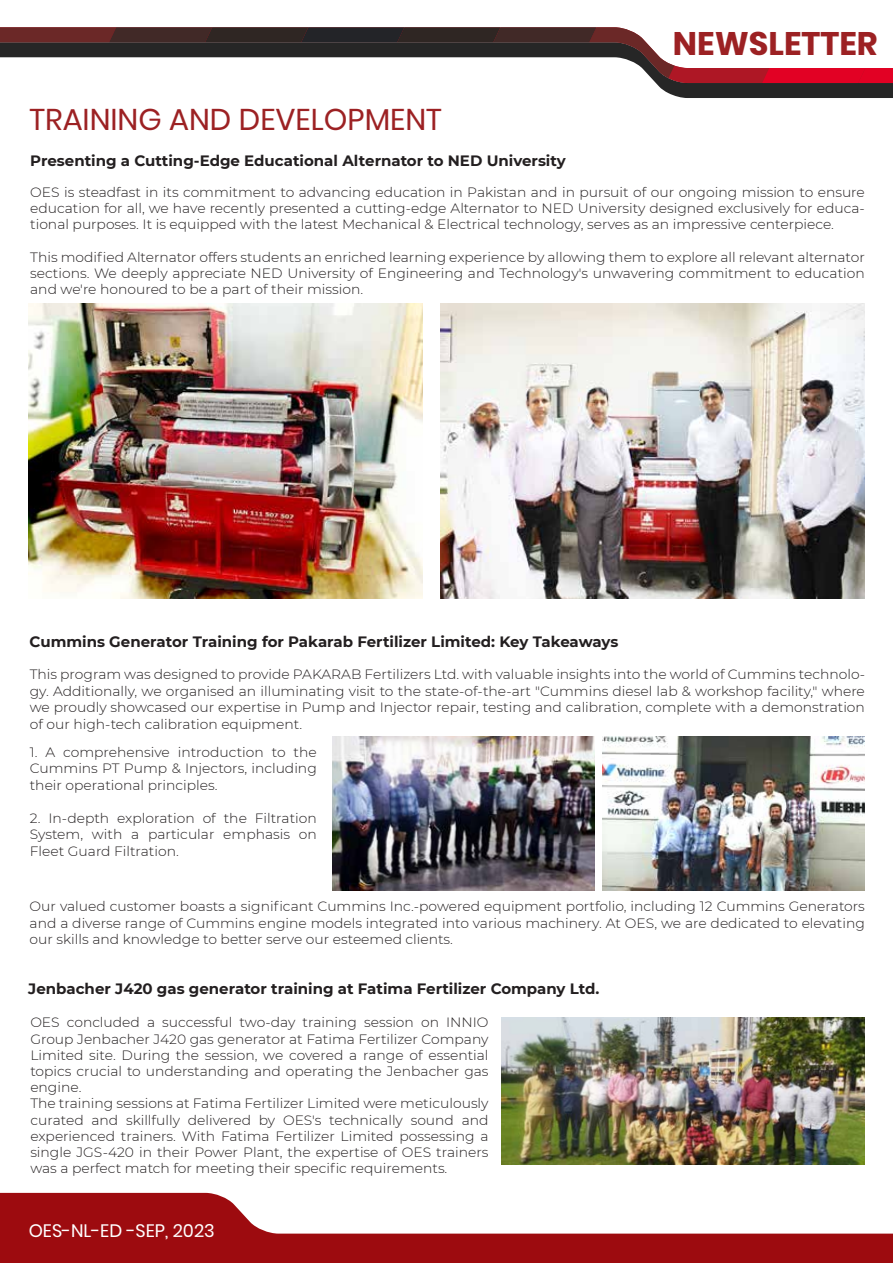
<style>
.page{position:relative;width:893px;height:1263px;background:#fff}
.page>*{position:absolute;margin:0;border:0;box-sizing:border-box;transform-origin:0 0}
.t1{font:700 32.55px "Poppins";color:#9c2123}
.t2{font:30px "Poppins";color:#9c2123}
.t3{font:18px "Poppins";color:#fff}
.t4{font:700 15px "Montserrat";color:#231f20}
.t5{font:300 13.5px/16.2px "Montserrat";color:#231f20;text-align:justify}
</style>
<div class="page">
<div style="left:656px;top:83px;width:237px;height:15px;background:#262626"></div>
<svg style="left:0;top:27px;width:893px;height:56px"></svg>
<svg style="left:0;top:1193px;width:893px;height:70px;fill:#9d0b0f"></svg>
<img style="left:501px;top:1017px;width:364px;height:147px">
<img style="left:333px;top:736px;width:262px;height:154px">
<img style="left:602px;top:736px;width:262px;height:154px">
<img style="left:28px;top:303px;width:395px;height:296px">
<img style="left:440px;top:303px;width:424px;height:296px">
<h2 class="t2" style="left:30px;top:102px;width:414px">TRAINING AND DEVELOPMENT</h2>
<p class="t4" style="left:30px;top:150px;width:537px">Presenting a Cutting-Edge Educational Alternator to NED University</p>
<h1 class="t1" style="left:673px;top:25px;width:206px">NEWSLETTER</h1>
<p class="t5" style="left:30px;top:183px;width:836px">OES is steadfast in its commitment to advancing education in Pakistan and in pursuit of our ongoing mission to ensure education for all, we have recently presented a cutting-edge Alternator to NED University designed exclusively for educa&shy;tional purposes. It is equipped with the latest Mechanical &amp; Electrical technology, serves as an impressive centerpiece.</p>
<p class="t5" style="left:30px;top:248px;width:836px">This modified Alternator offers students an enriched learning experience by allowing them to explore all relevant alternator sections. We deeply appreciate NED University of Engineering and Technology's unwavering commitment to education and we're honoured to be a part of their mission.</p>
<p class="t4" style="left:30px;top:630px;width:590px">Cummins Generator Training for Pakarab Fertilizer Limited: Key Takeaways</p>
<p class="t5" style="left:30px;top:666px;width:837px">This program was designed to provide PAKARAB Fertilizers Ltd. with valuable insights into the world of Cummins technolo&shy;gy. Additionally, we organised an illuminating visit to the state-of-the-art "Cummins diesel lab &amp; workshop facility," where we proudly showcased our expertise in Pump and Injector repair, testing and calibration, complete with a demonstration of our high-tech calibration equipment.</p>
<p class="t5" style="left:30px;top:743px;width:288px">1. A comprehensive introduction to the Cummins PT Pump &amp; Injectors, including their operational principles.</p>
<p class="t5" style="left:30px;top:809px;width:288px">2. In-depth exploration of the Filtration System, with a particular emphasis on Fleet Guard Filtration.</p>
<p class="t5" style="left:30px;top:897px;width:837px">Our valued customer boasts a significant Cummins Inc.-powered equipment portfolio, including 12 Cummins Generators and a diverse range of Cummins engine models integrated into various machinery. At OES, we are dedicated to elevating our skills and knowledge to better serve our esteemed clients.</p>
<p class="t4" style="left:28px;top:978px;width:573px">Jenbacher J420 gas generator training at Fatima Fertilizer Company Ltd.</p>
<p class="t5" style="left:30px;top:1014px;width:460px;text-align:left">OES concluded a successful two-day training session on INNIO Group Jenbacher J420 gas generator at Fatima Fertilizer Company Limited site. During the session, we covered a range of essential topics crucial to understanding and operating the Jenbacher gas engine.<br>The training sessions at Fatima Fertilizer Limited were meticulously curated and skillfully delivered by OES's technically sound and experienced trainers. With Fatima Fertilizer Limited possessing a single JGS-420 in their Power Plant, the expertise of OES trainers was a perfect match for meeting their specific requirements.</p>
<h3 class="t3" style="left:29px;top:1220px;width:188px">OES-NL-ED -SEP, 2023</h3>
</div>
